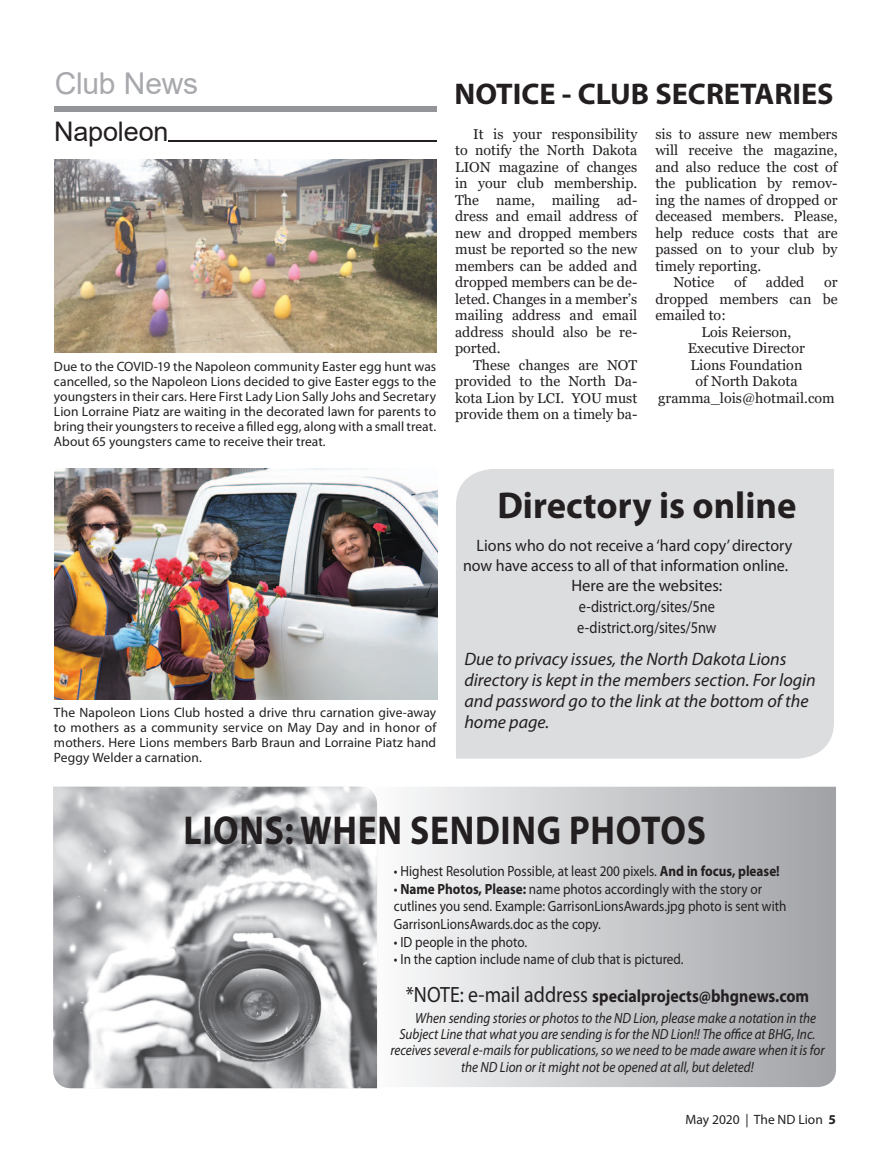
<style>
.page{position:relative;width:891px;height:1161px;background:#fff}
.page>*{position:absolute;margin:0;border:0;box-sizing:border-box;transform-origin:0 0}
.t1{font:700 40.5px "Myriad Pro";letter-spacing:.02em;color:#231f20;scale:.88 1}
.t2{font:700 37.5px "Myriad Pro";color:#231f20}
.t3{font:700 30px "Myriad Pro";color:#231f20}
.t4{font:30px "Arial";letter-spacing:-.01em;color:#a8a9ad}
.t5{font:27px "Arial";letter-spacing:-.005em;color:#231f20}
.t6{font:italic 18px/21px "Myriad Pro";color:#231f20}
.t7{font:700 17.7px "Myriad Pro";color:#231f20;scale:.9 1}
.t8{font:16.5px "Myriad Pro";color:#231f20}
.t9{font:16.5px "Myriad Pro";color:#231f20;scale:.87 1}
.t10{font:14.7px/17.7px "Myriad Pro";color:#231f20;scale:.9 1}
.t11{font:italic 14.7px "Myriad Pro";color:#231f20;scale:.9 1}
.t12{font:14.25px/16.5px "Georgia";color:#231f20;text-align:justify}
.t13{font:13.5px/15px "Myriad Pro";color:#231f20;text-align:justify}
.s1{font-weight:700}
.s2{font-weight:400;font-size:22.2px}
</style>
<div class="page">
<svg style="left:408px;top:787px;width:428px;height:300px;background:#c9cacd"></svg>
<img style="left:53px;top:787px;width:324px;height:301px">
<div style="left:456px;top:469px;width:378px;height:290px;background:#dcdddf"></div>
<div style="left:55px;top:106px;width:382px;height:6px;background:#939598"></div>
<hr style="left:169px;top:141px;width:268px;height:1px;background:#231f20">
<img style="left:55px;top:159px;width:381px;height:194px">
<img style="left:55px;top:469px;width:382px;height:230px">
<h3 class="t4" style="left:55px;top:66px;width:145px">Club News</h3>
<h3 class="t5" style="left:54px;top:116px;width:116px">Napoleon</h3>
<p class="t13" style="left:54px;top:360px;width:384px">Due to the COVID-19 the Napoleon community Easter egg hunt was cancelled, so the Napoleon Lions decided to give Easter eggs to the youngsters in their cars. Here First Lady Lion Sally Johs and Secretary Lion Lorraine Piatz are waiting in the decorated lawn for parents to bring their youngsters to receive a filled egg, along with a small treat.<br>About 65 youngsters came to receive their treat.</p>
<p class="t13" style="left:54px;top:705px;width:384px">The Napoleon Lions Club hosted a drive thru carnation give-away to mothers as a community service on May Day and in honor of mothers. Here Lions members Barb Braun and Lorraine Piatz hand Peggy Welder a carnation.</p>
<h3 class="t3" style="left:454px;top:83px;width:381px">NOTICE - CLUB SECRETARIES</h3>
<p class="t12" style="left:655px;top:125px;width:184px">sis to assure new members</p>
<p class="t12" style="left:655px;top:142px;width:184px">will receive the magazine,</p>
<p class="t12" style="left:655px;top:158px;width:184px">and also reduce the cost of</p>
<p class="t12" style="left:655px;top:175px;width:184px">the publication by remov-</p>
<p class="t12" style="left:655px;top:191px;width:184px">ing the names of dropped or</p>
<p class="t12" style="left:655px;top:208px;width:184px">deceased members. Please,</p>
<p class="t12" style="left:655px;top:224px;width:184px">help reduce costs that are</p>
<p class="t12" style="left:655px;top:241px;width:184px">passed on to your club by</p>
<p class="t12" style="left:655px;top:257px;width:108px">timely reporting.</p>
<p class="t12" style="left:673px;top:274px;width:43px">Notice</p>
<p class="t12" style="left:734px;top:274px;width:14px">of</p>
<p class="t12" style="left:766px;top:274px;width:40px">added</p>
<p class="t12" style="left:824px;top:274px;width:15px">or</p>
<p class="t12" style="left:655px;top:290px;width:184px">dropped members can be</p>
<p class="t12" style="left:655px;top:307px;width:72px">emailed to:</p>
<p class="t12" style="left:702px;top:323px;width:91px">Lois Reierson,</p>
<p class="t12" style="left:688px;top:340px;width:119px">Executive Director</p>
<p class="t12" style="left:691px;top:356px;width:113px">Lions Foundation</p>
<p class="t12" style="left:695px;top:373px;width:104px">of North Dakota</p>
<p class="t12" style="left:658px;top:389px;width:178px">gramma_lois@hotmail.com</p>
<p class="t12" style="left:455px;top:125px;width:184px;text-indent:18px">It is your responsibility to notify the North Dakota LION magazine of changes in your club membership.<br>The name, mailing ad&shy;dress and email address of new and dropped members must be reported so the new members can be added and dropped members can be de&shy;leted. Changes in a member’s mailing address and email address should also be re&shy;ported.</p>
<p class="t12" style="left:455px;top:356px;width:184px;text-indent:18px">These changes are NOT provided to the North Da&shy;kota Lion by LCI. YOU must provide them on a timely ba-</p>
<h2 class="t2" style="left:497px;top:491px;width:301px">Directory is online</h2>
<p class="t8" style="left:477px;top:539px;width:317px">Lions who do not receive a ‘hard copy’ directory</p>
<p class="t8" style="left:463px;top:559px;width:327px">now have access to all of that information online.</p>
<p class="t8" style="left:571px;top:579px;width:152px">Here are the websites:</p>
<p class="t9" style="left:579px;top:600px;width:158px">e-district.org/sites/5ne</p>
<p class="t9" style="left:577px;top:621px;width:161px">e-district.org/sites/5nw</p>
<p class="t6" style="left:464px;top:650px;width:353px">Due to privacy issues, the North Dakota Lions directory is kept in the members section. For login and password go to the link at the bottom of the home page.</p>
<h1 class="t1" style="left:183px;top:815px;width:595px">LIONS: WHEN SENDING PHOTOS</h1>
<p class="t10" style="left:394px;top:863px;width:430px">• Highest Resolution Possible, at least 200 pixels. <span class="s1">And in focus, please!</span></p>
<p class="t10" style="left:394px;top:881px;width:438px">• <span class="s1">Name Photos, Please:</span> name photos accordingly with the story or cutlines you send. Example: GarrisonLionsAwards.jpg photo is sent with<br>GarrisonLionsAwards.doc as the copy.</p>
<p class="t10" style="left:394px;top:934px;width:149px">• ID people in the photo.</p>
<p class="t10" style="left:394px;top:952px;width:323px">• In the caption include name of club that is pictured.</p>
<p class="t7" style="left:406px;top:989px;width:450px"><span class="s2">*NOTE: e-mail address</span> specialprojects@bhgnews.com</p>
<p class="t11" style="left:415px;top:1012px;width:447px">When sending stories or photos to the ND Lion, please make a notation in the</p>
<p class="t11" style="left:400px;top:1029px;width:464px">Subject Line that what you are sending is for the ND Lion!! The office at BHG, Inc.</p>
<p class="t11" style="left:390px;top:1045px;width:484px">receives several e-mails for publications, so we need to be made aware when it is for</p>
<p class="t11" style="left:461px;top:1061px;width:327px">the ND Lion or it might not be opened at all, but deleted!</p>
<p class="t13" style="left:686px;top:1112px;width:152px">May 2020 | The ND Lion <span class="s1">5</span></p>
</div>
